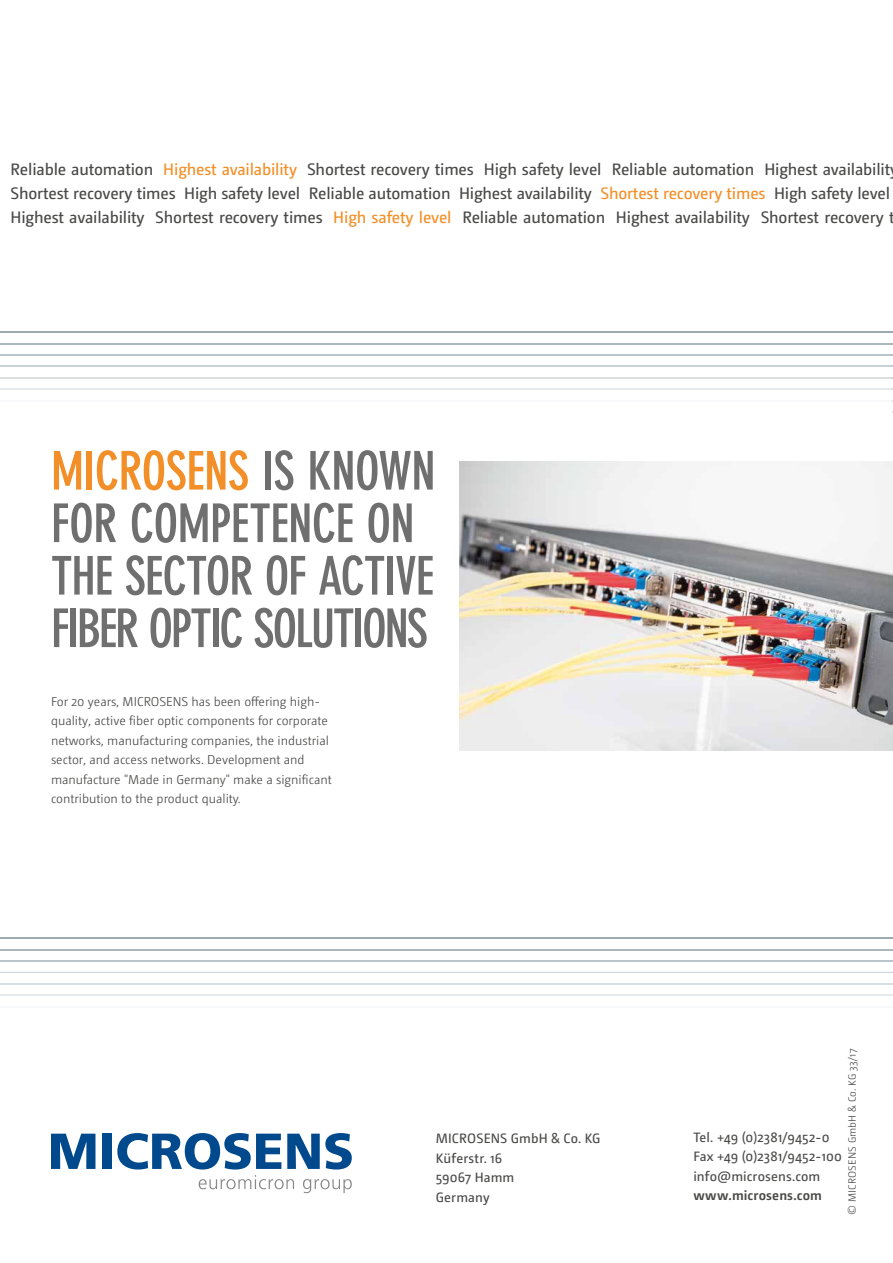
<style>
.page{position:relative;width:893px;height:1263px;background:#fff}
.page>*{position:absolute;margin:0;border:0;box-sizing:border-box;transform-origin:0 0}
.t1{font:700 condensed 52.5px/52.5px "DIN Neuzeit Grotesk";letter-spacing:-.02em;color:#706f6f}
.t2{font:16.5px/24px "Camingo";letter-spacing:-.01em;color:#4a4a49}
.t3{font:13.5px/19.5px "Camingo";letter-spacing:.01em;color:#4a4a49}
.t4{font:300 12.75px/19.5px "Camingo";color:#4a4a49}
.t5{font:300 10.5px "Camingo";letter-spacing:.02em;color:#4a4a49}
.s1{color:#f38f28}
.s2{font-weight:600}
</style>
<div class="page">
<img style="left:459px;top:461px;width:434px;height:289px">
<hr style="left:0;top:389px;width:893px;height:1px;background:#e7ebed">
<hr style="left:0;top:377px;width:893px;height:1px;background:#d7dee2">
<hr style="left:0;top:366px;width:893px;height:1px;background:#c9d1d6">
<hr style="left:0;top:332px;width:893px;height:1px;background:#9da9b1">
<hr style="left:0;top:354px;width:893px;height:1px;background:#b9c3c9">
<hr style="left:0;top:400px;width:893px;height:1px;background:#f6f8f9">
<hr style="left:0;top:343px;width:893px;height:1px;background:#abb6bd">
<svg style="left:51px;top:1134px;width:44px;height:35px"></svg>
<div style="left:102px;top:1134px;width:10px;height:35px;background:#00498d"></div>
<svg style="left:117px;top:1133px;width:164px;height:36px"></svg>
<svg style="left:287px;top:1133px;width:65px;height:36px"></svg>
<svg style="left:199px;top:1175px;width:95px;height:14px"></svg>
<svg style="left:303px;top:1179px;width:49px;height:14px"></svg>
<hr style="left:0;top:995px;width:893px;height:1px;background:#e7ebed">
<hr style="left:0;top:983px;width:893px;height:1px;background:#d8dee2">
<hr style="left:0;top:938px;width:893px;height:1px;background:#9eaab2">
<hr style="left:0;top:1006px;width:893px;height:1px;background:#f6f8f9">
<svg style="left:0;top:949px;width:893px;height:24px"></svg>
<p class="t2" style="left:11px;top:157px;width:885px">Reliable automation <span class="s1">Highest availability</span> Shortest recovery times High safety level Reliable automation Highest availabilit<br>Shortest recovery times High safety level Reliable automation Highest availability <span class="s1">Shortest recovery times</span> High safety level<br>Highest availability Shortest recovery times <span class="s1">High safety level</span> Reliable automation Highest availability Shortest recovery t</p>
<p class="t1" style="left:51px;top:445px;width:386px"><span class="s1">MICROSENS</span> IS KNOWN<br>FOR COMPETENCE ON<br>THE SECTOR OF ACTIVE<br>FIBER OPTIC SOLUTIONS</p>
<p class="t4" style="left:51px;top:692px;width:282px">For 20 years, MICROSENS has been offering high&shy;quality, active fiber optic components for corporate networks, manufacturing companies, the industrial sector, and access networks. Development and manufacture "Made in Germany" make a significant contribution to the product quality.</p>
<p class="t5" style="left:846px;top:1215px;width:168px;rotate:-90deg">© MICROSENS GmbH &amp; Co. KG 33/17</p>
<p class="t3" style="left:436px;top:1129px;width:166px">MICROSENS GmbH &amp; Co. KG<br>Küferstr. 16<br>59067 Hamm<br>Germany</p>
<p class="t3" style="left:693px;top:1127px;width:150px">Tel. +49 (0)2381/9452-0<br>Fax +49 (0)2381/9452-100 info@microsens.com <span class="s2">www.microsens.com</span></p>
</div>
